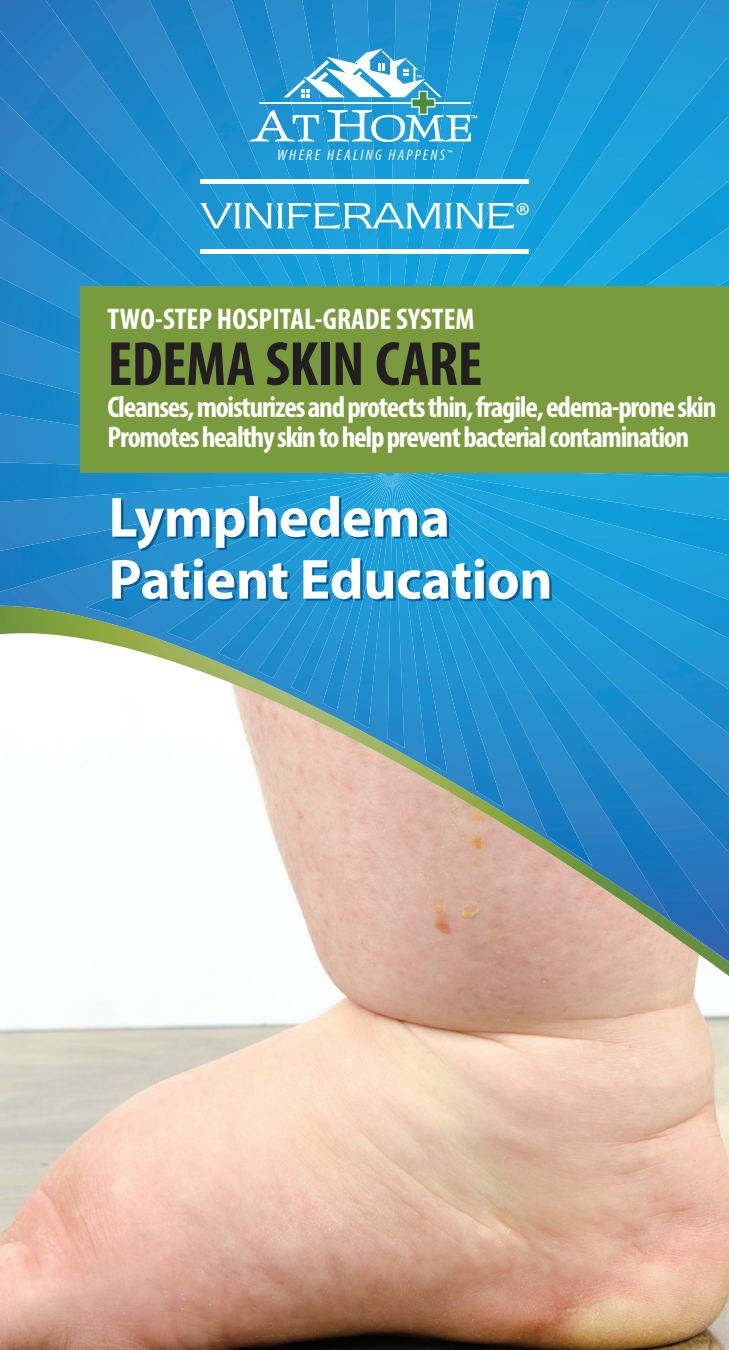
<style>
.page{position:relative;width:729px;height:1350px;background:#fff}
.page>*{position:absolute;margin:0;border:0;box-sizing:border-box;transform-origin:0 0}
.t1{font:700 condensed 63px "Myriad Pro";letter-spacing:-.01em;color:#231f20}
.t2{font:700 57px/62.1px "Myriad Pro";letter-spacing:-.005em;color:#fff}
.t3{font:300 38.1px "Obelisk ITC";color:#fff;scale:1.28 1}
.t4{font:700 condensed 30px/30px "Myriad Pro";letter-spacing:-.04em;color:#fff}
.t5{font:700 condensed 30px "Myriad Pro";color:#fff}
.t6{font:italic condensed 15.3px "Myriad Pro";letter-spacing:.155em;color:#fff}
.t7{font:11.4px "Myriad Pro";color:#fff}
.t8{font:8.7px "Myriad Pro";color:#fff}
.s1{font-size:45.6px}
</style>
<div class="page">
<img style="left:0;top:976px;width:729px;height:374px">
<svg style="left:320px;top:962px;width:409px;height:14px;background:#d4b19f"></svg>
<img style="left:0;top:0;width:729px;height:962px">
<div style="left:80px;top:286px;width:649px;height:186px;background:#799b3d"></div>
<div style="left:200px;top:179px;width:329px;height:5px;background:#fff"></div>
<svg style="left:200px;top:203px;width:329px;height:25px"></svg>
<hr style="left:200px;top:249px;width:329px;height:4px;background:#fff">
<svg style="left:248px;top:49px;width:223px;height:93px;background:#4eacdb"></svg>
<p class="t8" style="left:417px;top:73px;width:7px">™</p>
<p class="t3" style="left:250px;top:109px;width:175px"><span class="s1">A</span>T <span class="s1">H</span>OME</p>
<p class="t6" style="left:277px;top:146px;width:169px">WHERE HEALING HAPPENS</p>
<p class="t7" style="left:470px;top:112px;width:9px">™</p>
<p class="t8" style="left:447px;top:148px;width:7px">™</p>
<p class="t5" style="left:108px;top:300px;width:369px">TWO-STEP HOSPITAL-GRADE SYSTEM</p>
<h1 class="t1" style="left:108px;top:325px;width:376px">EDEMA SKIN CARE</h1>
<p class="t4" style="left:108px;top:392px;width:610px">Cleanses, moisturizes and protects thin, fragile, edema-prone skin<br>Promotes healthy skin to help prevent bacterial contamination</p>
<h2 class="t2" style="left:109px;top:484px;width:446px">Lymphedema<br>Patient Education</h2>
</div>
